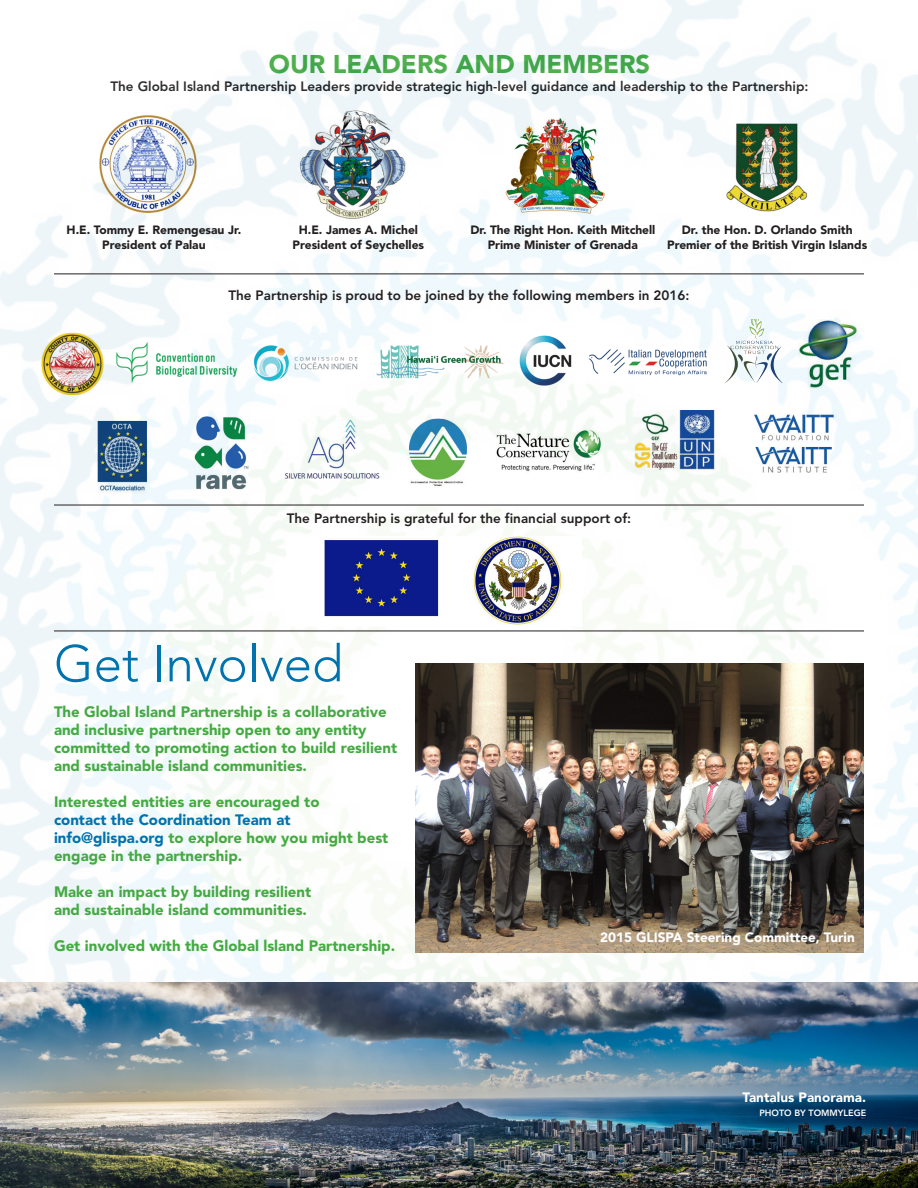
<style>
.page{position:relative;width:918px;height:1188px;background:#fff}
.page>*{position:absolute;margin:0;border:0;box-sizing:border-box;transform-origin:0 0}
.t1{font:300 51px "Avenir LT Std";color:#0073ae}
.t2{font:900 25.5px "Avenir LT Std";color:#44aa42}
.t3{font:900 15px/18px "Avenir LT Std";color:#44aa42}
.t4{font:800 13.5px "Avenir LT Std";color:#231f20}
.t5{font:900 13.5px "Avenir LT Std";color:#fff}
.t6{font:900 12px/15px "Avenir LT Std";color:#231f20;text-align:center}
.t7{font:800 9px "Avenir LT Std";color:#fff}
.s1{color:#0073ae}
</style>
<div class="page">
<img style="left:0;top:0;width:918px;height:982px">
<img style="left:286px;top:537px;width:295px;height:89px">
<img style="left:92px;top:107px;width:114px;height:107px">
<img style="left:296px;top:106px;width:119px;height:121px">
<img style="left:500px;top:112px;width:122px;height:106px">
<hr style="left:54px;top:274px;width:810px;height:1px;background:#231f20">
<hr style="left:54px;top:505px;width:810px;height:1px;background:#231f20">
<hr style="left:54px;top:631px;width:810px;height:1px;background:#231f20">
<img style="left:415px;top:663px;width:449px;height:289px">
<img style="left:39px;top:320px;width:751px;height:87px">
<img style="left:721px;top:112px;width:93px;height:108px">
<img style="left:0;top:982px;width:918px;height:206px">
<img style="left:0;top:410px;width:874px;height:86px">
<img style="left:798px;top:320px;width:59px;height:68px">
<p class="t2" style="left:269px;top:49px;width:383px">OUR LEADERS AND MEMBERS</p>
<p class="t4" style="left:110px;top:79px;width:700px">The Global Island Partnership Leaders provide strategic high-level guidance and leadership to the Partnership:</p>
<p class="t6" style="left:67px;top:223px;width:176px">H.E. Tommy E. Remengesau Jr.</p>
<p class="t6" style="left:102px;top:238px;width:105px">President of Palau</p>
<p class="t6" style="left:293px;top:223px;width:133px">H.E. James A. Michel<br>President of Seychelles</p>
<p class="t6" style="left:470px;top:223px;width:186px">Dr. The Right Hon. Keith Mitchell<br>Prime Minister of Grenada</p>
<p class="t6" style="left:667px;top:223px;width:201px">Dr. the Hon. D. Orlando Smith<br>Premier of the British Virgin Islands</p>
<p class="t4" style="left:228px;top:287px;width:463px">The Partnership is proud to be joined by the following members in 2016:</p>
<p class="t4" style="left:287px;top:510px;width:346px">The Partnership is grateful for the financial support of:</p>
<p class="t1" style="left:54px;top:634px;width:291px">Get Involved</p>
<p class="t3" style="left:54px;top:703px;width:345px">The Global Island Partnership is a collaborative and inclusive partnership open to any entity committed to promoting action to build resilient and sustainable island communities.</p>
<p class="t3" style="left:54px;top:793px;width:336px">Interested entities are encouraged to<br><span class="s1">contact the Coordination Team at info@glispa.org</span> to explore how you might best engage in the partnership.</p>
<p class="t3" style="left:54px;top:883px;width:259px">Make an impact by building resilient and sustainable island communities.</p>
<p class="t3" style="left:54px;top:937px;width:343px">Get involved with the Global lsland Partnership.</p>
<p class="t5" style="left:600px;top:929px;width:256px">2015 GLISPA Steering Committee, Turin</p>
<p class="t5" style="left:743px;top:1089px;width:125px">Tantalus Panorama.</p>
<p class="t7" style="left:759px;top:1107px;width:108px">PHOTO BY TOMMYLEGE</p>
</div>
